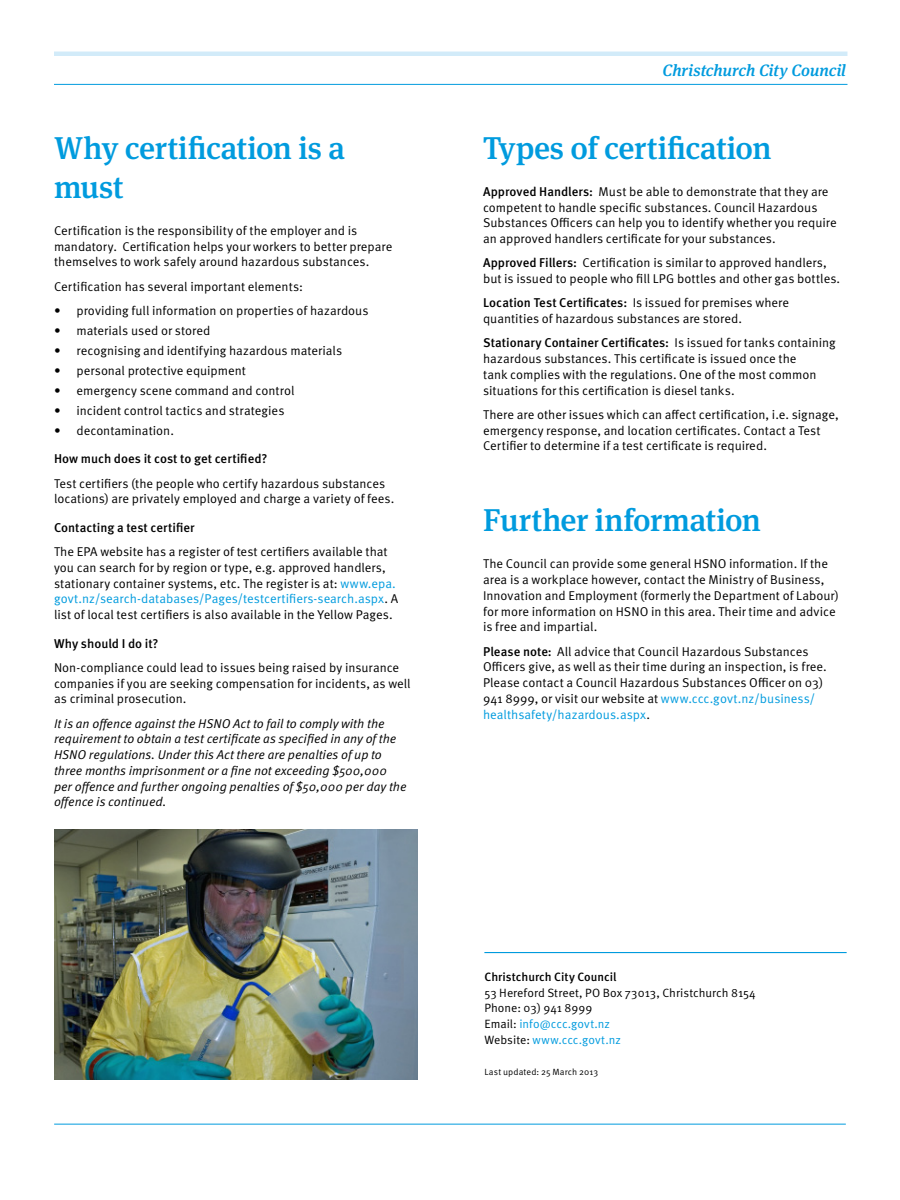
<style>
.page{position:relative;width:900px;height:1200px;background:#fff}
.page>*{position:absolute;margin:0;border:0;box-sizing:border-box;transform-origin:0 0}
.t1{font:500 31.5px/39px "Meta Serif Pro";letter-spacing:-.01em;color:#009bde}
.t2{font:italic 500 16.5px "Meta Serif Pro";color:#009bde}
.body{font:12.75px/15.8px "Meta Pro";color:#000}
.body-2{font:italic 12.75px/15.8px "Meta Pro";letter-spacing:-.005em;color:#000}
.Bullet_Points{font:12.75px "Meta Pro";color:#000}
.body-3{font:500 12.75px "Meta Pro";color:#000}
.body-4{font:12px "Meta Pro";letter-spacing:.005em;color:#000}
.body-5{font:12px "Meta Pro";color:#009bde}
.body-6{font:500 12px "Meta Pro";color:#000}
.body-7{font:9px "Meta Pro";letter-spacing:.015em;color:#000}
.s1{color:#009bde}
.s2{font-weight:500}
.s3{color:#000}
</style>
<div class="page">
<hr style="left:54px;top:52px;width:794px;height:4px;background:#d2ebf9">
<hr style="left:54px;top:84px;width:794px;height:1px;background:#009bde">
<img style="left:54px;top:829px;width:364px;height:251px">
<hr style="left:484px;top:952px;width:363px;height:1px;background:#009bde">
<hr style="left:54px;top:1124px;width:792px;height:1px;background:#009bde">
<p class="t1" style="left:54px;top:126px;width:293px">Why certification is a must</p>
<p class="body" style="left:54px;top:222px;width:340px">Certification is the responsibility of the employer and is mandatory. Certification helps your workers to better prepare themselves to work safely around hazardous substances.</p>
<p class="body" style="left:54px;top:278px;width:251px">Certification has several important elements:</p>
<p class="Bullet_Points" style="left:54px;top:301px;width:316px">• providing full information on properties of hazardous</p>
<p class="Bullet_Points" style="left:54px;top:321px;width:158px">• materials used or stored</p>
<p class="Bullet_Points" style="left:54px;top:341px;width:290px">• recognising and identifying hazardous materials</p>
<p class="Bullet_Points" style="left:54px;top:361px;width:193px">• personal protective equipment</p>
<p class="Bullet_Points" style="left:54px;top:381px;width:242px">• emergency scene command and control</p>
<p class="Bullet_Points" style="left:54px;top:401px;width:232px">• incident control tactics and strategies</p>
<p class="Bullet_Points" style="left:54px;top:421px;width:122px">• decontamination.</p>
<p class="body-3" style="left:54px;top:449px;width:215px">How much does it cost to get certified?</p>
<p class="body" style="left:54px;top:475px;width:342px">Test certifiers (the people who certify hazardous substances locations) are privately employed and charge a variety of fees.</p>
<p class="body-3" style="left:54px;top:518px;width:142px">Contacting a test certifier</p>
<p class="body" style="left:54px;top:543px;width:346px">The EPA website has a register of test certifiers available that you can search for by region or type, e.g. approved handlers, stationary container systems, etc. The register is at: <span class="s1">www.epa. govt.nz/search-databases/Pages/testcertifiers-search.aspx</span>. A list of local test certifiers is also available in the Yellow Pages.</p>
<p class="body-3" style="left:54px;top:633px;width:106px">Why should I do it?</p>
<p class="body" style="left:54px;top:659px;width:358px">Non-compliance could lead to issues being raised by insurance companies if you are seeking compensation for incidents, as well as criminal prosecution.</p>
<p class="body-2" style="left:54px;top:715px;width:354px">It is an offence against the HSNO Act to fail to comply with the requirement to obtain a test certificate as specified in any of the HSNO regulations. Under this Act there are penalties of up to three months imprisonment or a fine not exceeding $500,000 per offence and further ongoing penalties of $50,000 per day the offence is continued.</p>
<p class="t2" style="left:662px;top:57px;width:185px">Christchurch City Council</p>
<p class="t1" style="left:483px;top:126px;width:290px">Types of certification</p>
<p class="body" style="left:483px;top:183px;width:355px"><span class="s2">Approved Handlers:</span> Must be able to demonstrate that they are competent to handle specific substances. Council Hazardous Substances Officers can help you to identify whether you require an approved handlers certificate for your substances.</p>
<p class="body" style="left:483px;top:254px;width:359px"><span class="s2">Approved Fillers:</span> Certification is similar to approved handlers, but is issued to people who fill LPG bottles and other gas bottles.</p>
<p class="body" style="left:483px;top:294px;width:307px"><span class="s2">Location Test Certificates:</span> Is issued for premises where quantities of hazardous substances are stored.</p>
<p class="body" style="left:483px;top:334px;width:354px"><span class="s2">Stationary Container Certificates:</span> Is issued for tanks containing hazardous substances. This certificate is issued once the<br>tank complies with the regulations. One of the most common situations for this certification is diesel tanks.</p>
<p class="body" style="left:483px;top:406px;width:357px">There are other issues which can affect certification, i.e. signage, emergency response, and location certificates. Contact a Test<br>Certifier to determine if a test certificate is required.</p>
<p class="t1" style="left:483px;top:499px;width:279px">Further information</p>
<p class="body" style="left:483px;top:555px;width:357px">The Council can provide some general HSNO information. If the area is a workplace however, contact the Ministry of Business, Innovation and Employment (formerly the Department of Labour) for more information on HSNO in this area. Their time and advice is free and impartial.</p>
<p class="body" style="left:483px;top:642px;width:345px"><span class="s2">Please note:</span> All advice that Council Hazardous Substances Officers give, as well as their time during an inspection, is free.<br>Please contact a Council Hazardous Substances Officer on 03)<br>941 8999, or visit our website at <span class="s1">www.ccc.govt.nz/business/ healthsafety/hazardous.aspx</span>.</p>
<p class="body-6" style="left:484px;top:967px;width:134px">Christchurch City Council</p>
<p class="body-4" style="left:484px;top:983px;width:273px">53 Hereford Street, PO Box 73013, Christchurch 8154</p>
<p class="body-4" style="left:484px;top:999px;width:109px">Phone: 03) 941 8999</p>
<p class="body-5" style="left:484px;top:1015px;width:127px"><span class="s3">Email:</span> info@ccc.govt.nz</p>
<p class="body-5" style="left:484px;top:1031px;width:138px"><span class="s3">Website:</span> www.ccc.govt.nz</p>
<p class="body-7" style="left:484px;top:1065px;width:115px">Last updated: 25 March 2013</p>
</div>
